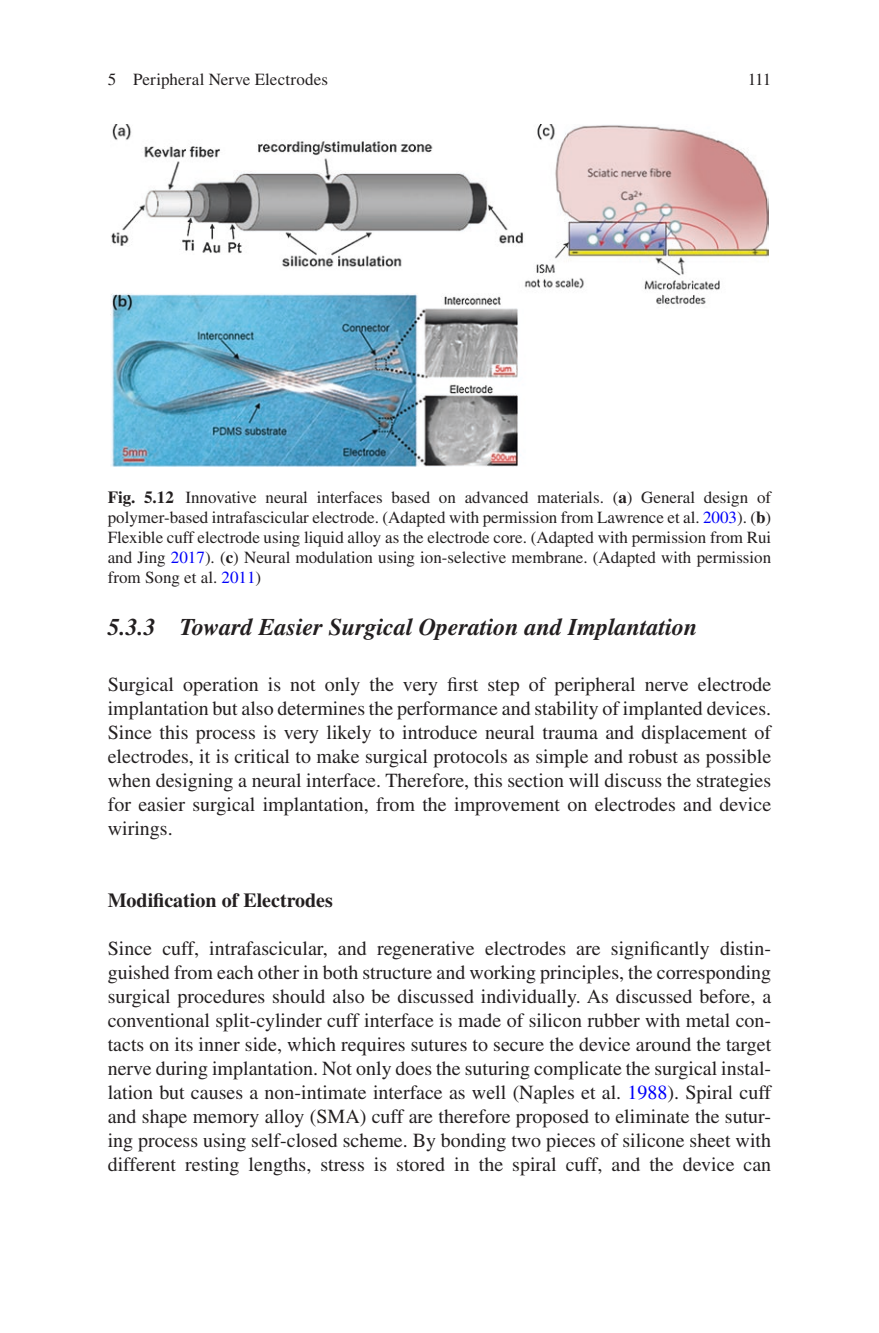
<style>
.page{position:relative;width:879px;height:1333px;background:#fff}
.page>*{position:absolute;margin:0;border:0;box-sizing:border-box;transform-origin:0 0}
.t1{font:italic 700 24px "Ddsfhg Times LT Std";color:#231f20}
.t2{font:20px/24px "Jqmctw Times LT Std";color:#231f20;text-align:justify}
.t3{font:700 20px "Nfrsjn Times LT Std";color:#231f20}
.t4{font:17px/20px "Jqmctw Times LT Std";color:#231f20;text-align:justify}
.s1{font-family:"Nfrsjn Times LT Std";font-weight:700}
.s2{color:#0000fa}
</style>
<div class="page">
<img style="left:111px;top:124px;width:657px;height:343px">
<p class="t4" style="left:108px;top:69px;width:222px">5 Peripheral Nerve Electrodes</p>
<p class="t4" style="left:748px;top:69px;width:25px">111</p>
<p class="t4" style="left:108px;top:487px;width:665px"><span class="s1">Fig. 5.12</span> Innovative neural interfaces based on advanced materials. (<span class="s1">a</span>) General design of polymer-based intrafascicular electrode. (Adapted with permission from Lawrence et al. <span class="s2">2003</span>). (<span class="s1">b</span>)<br>Flexible cuff electrode using liquid alloy as the electrode core. (Adapted with permission from Rui and Jing <span class="s2">2017</span>). (<span class="s1">c</span>) Neural modulation using ion-selective membrane. (Adapted with permission from Song et al. <span class="s2">2011</span>)</p>
<p class="t1" style="left:108px;top:613px;width:591px">5.3.3 Toward Easier Surgical Operation and Implantation</p>
<p class="t2" style="left:108px;top:672px;width:665px">Surgical operation is not only the very first step of peripheral nerve electrode implantation but also determines the performance and stability of implanted devices.<br>Since this process is very likely to introduce neural trauma and displacement of electrodes, it is critical to make surgical protocols as simple and robust as possible when designing a neural interface. Therefore, this section will discuss the strategies for easier surgical implantation, from the improvement on electrodes and device wirings.</p>
<p class="t3" style="left:108px;top:888px;width:227px">Modification of Electrodes</p>
<p class="t2" style="left:108px;top:936px;width:665px">Since cuff, intrafascicular, and regenerative electrodes are significantly distin&shy;guished from each other in both structure and working principles, the corresponding surgical procedures should also be discussed individually. As discussed before, a conventional split-cylinder cuff interface is made of silicon rubber with metal con&shy;tacts on its inner side, which requires sutures to secure the device around the target nerve during implantation. Not only does the suturing complicate the surgical instal&shy;lation but causes a non-intimate interface as well (Naples et al. <span class="s2">1988</span>). Spiral cuff and shape memory alloy (SMA) cuff are therefore proposed to eliminate the sutur&shy;ing process using self-closed scheme. By bonding two pieces of silicone sheet with different resting lengths, stress is stored in the spiral cuff, and the device can</p>
</div>
